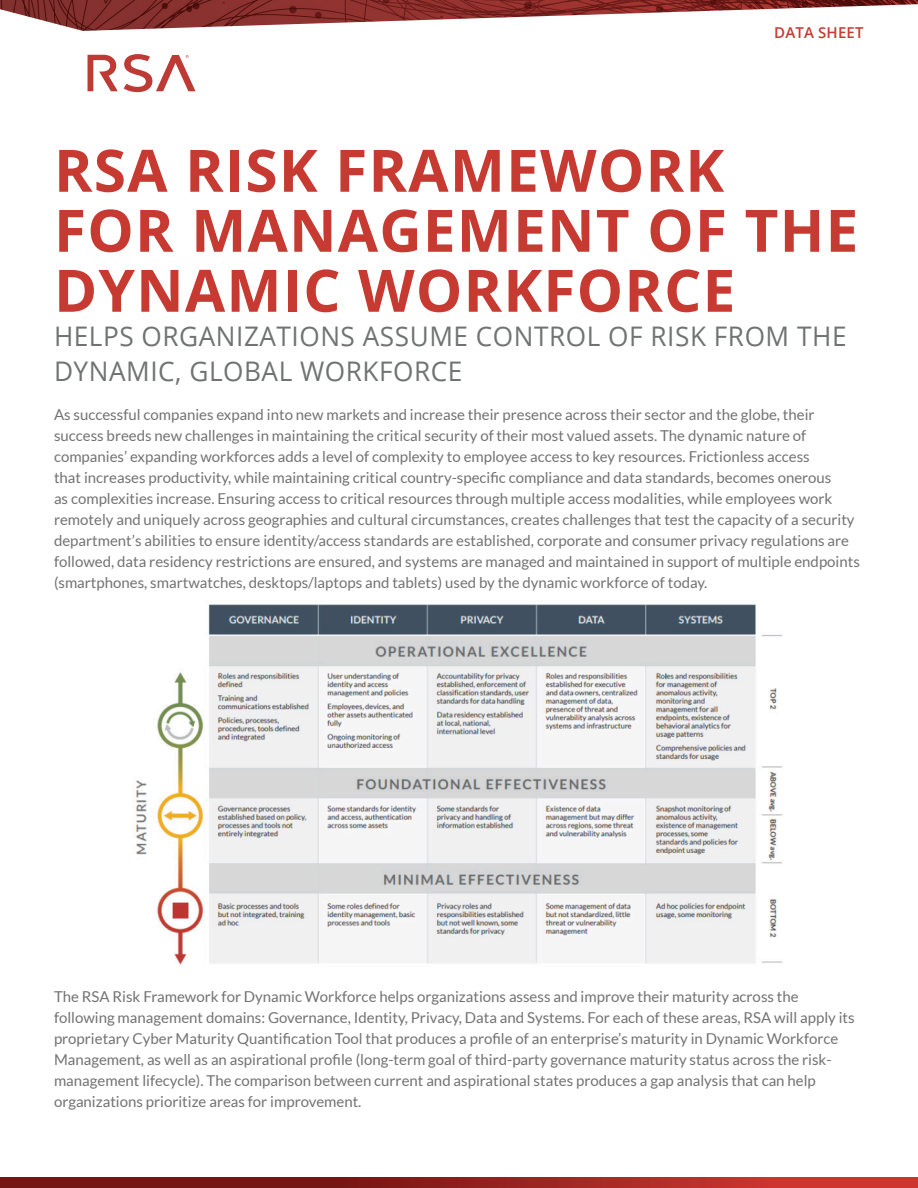
<style>
.page{position:relative;width:918px;height:1188px;background:#fff}
.page>*{position:absolute;margin:0;border:0;box-sizing:border-box;transform-origin:0 0}
.Document_Type{font:700 58.5px/60px "Open Sans";letter-spacing:.02em;color:#c73a32}
.Document_Type-2{font:27px/34.5px "Open Sans";letter-spacing:.02em;color:#707372}
.Body_Paragraph{font:15px/21px "Lato";color:#717271}
.t1{font:600 15px "Open Sans";letter-spacing:.01em;color:#c73a32}
</style>
<div class="page">
<svg style="left:0;top:1178px;width:918px;height:10px"></svg>
<svg style="left:88px;top:54px;width:108px;height:38px"></svg>
<img style="left:0;top:0;width:918px;height:31px">
<img style="left:135px;top:604px;width:648px;height:361px">
<p class="t1" style="left:774px;top:22px;width:91px">DATA SHEET</p>
<p class="Document_Type" style="left:54px;top:139px;width:806px">RSA RISK FRAMEWORK<br>FOR MANAGEMENT OF THE<br>DYNAMIC WORKFORCE</p>
<p class="Document_Type-2" style="left:54px;top:319px;width:794px">HELPS ORGANIZATIONS ASSUME CONTROL OF RISK FROM THE<br>DYNAMIC, GLOBAL WORKFORCE</p>
<p class="Body_Paragraph" style="left:54px;top:404px;width:807px">As successful companies expand into new markets and increase their presence across their sector and the globe, their success breeds new challenges in maintaining the critical security of their most valued assets. The dynamic nature of companies’ expanding workforces adds a level of complexity to employee access to key resources. Frictionless access<br>that increases productivity, while maintaining critical country-specific compliance and data standards, becomes onerous<br>as complexities increase. Ensuring access to critical resources through multiple access modalities, while employees work remotely and uniquely across geographies and cultural circumstances, creates challenges that test the capacity of a security department’s abilities to ensure identity/access standards are established, corporate and consumer privacy regulations are followed, data residency restrictions are ensured, and systems are managed and maintained in support of multiple endpoints (smartphones, smartwatches, desktops/laptops and tablets) used by the dynamic workforce of today.</p>
<p class="Body_Paragraph" style="left:54px;top:986px;width:802px">The RSA Risk Framework for Dynamic Workforce helps organizations assess and improve their maturity across the following management domains: Governance, Identity, Privacy, Data and Systems. For each of these areas, RSA will apply its proprietary Cyber Maturity Quantification Tool that produces a profile of an enterprise’s maturity in Dynamic Workforce Management, as well as an aspirational profile (long-term goal of third-party governance maturity status across the risk&shy;management lifecycle). The comparison between current and aspirational states produces a gap analysis that can help organizations prioritize areas for improvement.</p>
</div>
